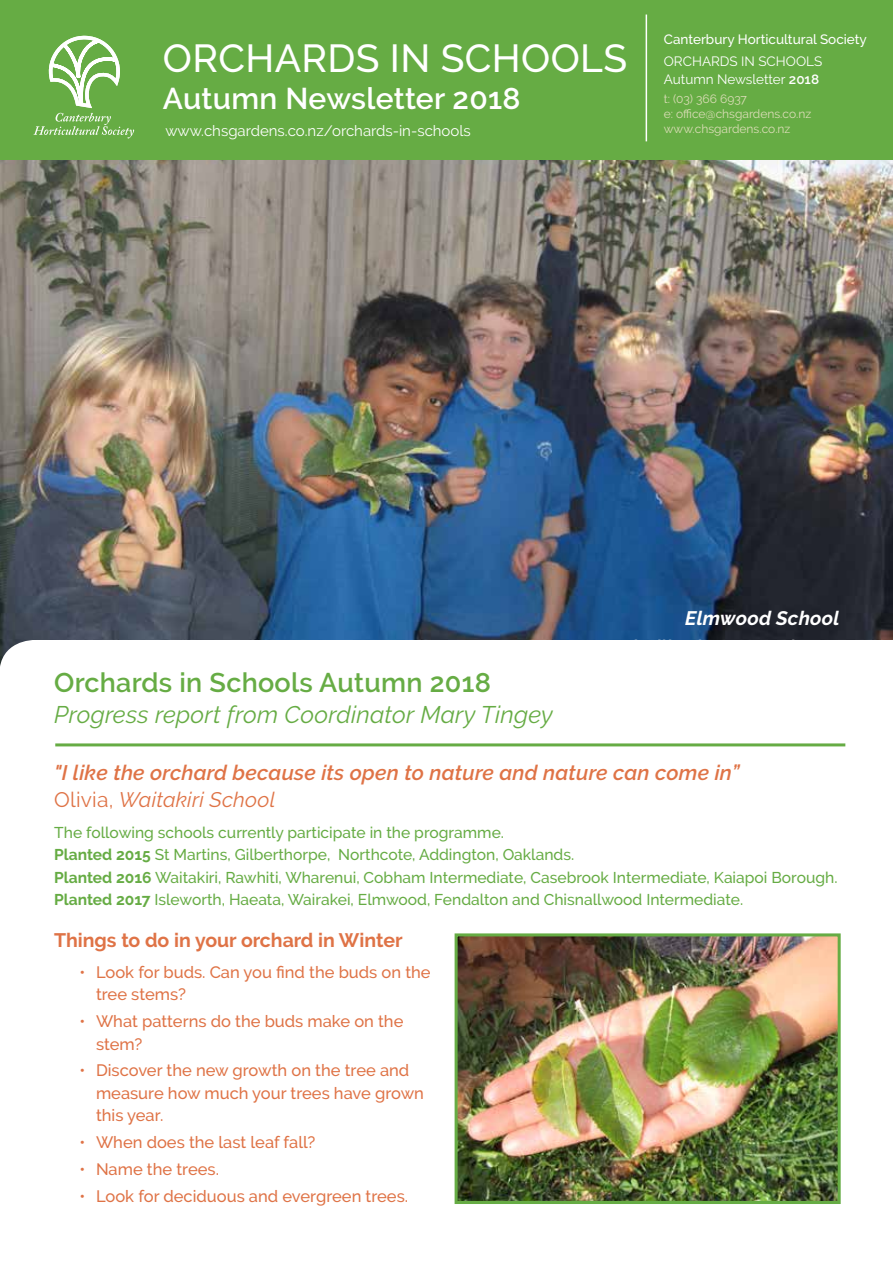
<style>
.page{position:relative;width:893px;height:1263px;background:#fff}
.page>*{position:absolute;margin:0;border:0;box-sizing:border-box;transform-origin:0 0}
.t1{font:500 39px "Raleway";letter-spacing:.01em;color:#fff}
.t2{font:600 30px "Raleway";letter-spacing:.01em;color:#fff}
.t3{font:600 27px "Raleway";letter-spacing:.01em;color:#66ac44}
.t4{font:italic 24px "Raleway";letter-spacing:.01em;color:#66ac44}
.t5{font:italic 600 21px/27px "Raleway";letter-spacing:.01em;color:#df7346}
.t6{font:700 19.5px "Raleway";color:#df7346}
.t7{font:italic 700 19.5px "Raleway";letter-spacing:.01em;color:#fff}
.t8{font:500 16.5px/22.5px "Raleway";color:#df7346}
.t9{font:500 15.6px/22.5px "Raleway";color:#66ac44}
.t10{font:15px "Raleway";color:#fff}
.t11{font:13.5px/18px "Raleway";color:#fff}
.t12{font:500 13.5px "Raleway";color:#fff}
.t13{font:12px/15px "Raleway";color:#dcddb8}
.s1{font-weight:600}
.s2{font-weight:400;font-style:normal}
.s3{font-weight:400}
.s4{font-weight:700}
</style>
<div class="page">
<img style="left:0;top:159px;width:893px;height:481px">
<div style="left:0;top:0;width:893px;height:159px;background:#66ac44"></div>
<hr style="left:646px;top:15px;width:1px;height:126px;background:#fff">
<img style="left:459px;top:937px;width:378px;height:263px">
<div style="left:455px;top:933px;width:386px;height:271px;border:3px solid #66ac44"></div>
<hr style="left:55px;top:743px;width:790px;height:3px;background:#66ac44">
<svg style="left:34px;top:35px;width:100px;height:103px"></svg>
<h1 class="t1" style="left:163px;top:35px;width:466px">ORCHARDS IN SCHOOLS</h1>
<h2 class="t2" style="left:163px;top:81px;width:359px">Autumn Newsletter 2018</h2>
<p class="t10" style="left:165px;top:122px;width:307px">www.chsgardens.co.nz/orchards-in-schools</p>
<p class="t12" style="left:664px;top:31px;width:205px">Canterbury Horticultural Society</p>
<p class="t11" style="left:664px;top:52px;width:160px">ORCHARDS IN SCHOOLS<br>Autumn Newsletter <span class="s1">2018</span></p>
<p class="t13" style="left:664px;top:91px;width:149px">t: (03) 366 6937<br>e: office@chsgardens.co.nz www.chsgardens.co.nz</p>
<p class="t7" style="left:685px;top:607px;width:156px">Elmwood School</p>
<h3 class="t3" style="left:54px;top:666px;width:438px">Orchards in Schools Autumn 2018</h3>
<h3 class="t4" style="left:54px;top:701px;width:500px">Progress report from Coordinator Mary Tingey</h3>
<h3 class="t5" style="left:54px;top:759px;width:687px">"I like the orchard because its open to nature and nature can come in”<br><span class="s2">Olivia,</span> <span class="s3">Waitakiri School</span></h3>
<p class="t9" style="left:54px;top:821px;width:785px">The following schools currently participate in the programme.<br><span class="s4">Planted 2015</span> St Martins, Gilberthorpe, Northcote, Addington, Oaklands.<br><span class="s4">Planted 2016</span> Waitakiri, Rawhiti, Wharenui, Cobham Intermediate, Casebrook Intermediate, Kaiapoi Borough.<br><span class="s4">Planted 2017</span> Isleworth, Haeata, Wairakei, Elmwood, Fendalton and Chisnallwood Intermediate.</p>
<p class="t6" style="left:54px;top:928px;width:350px">Things to do in your orchard in Winter</p>
<p class="t8" style="left:96px;top:961px;width:336px;text-indent:-16px">• Look for buds. Can you find the buds on the tree stems?</p>
<p class="t8" style="left:96px;top:1010px;width:309px;text-indent:-16px">• What patterns do the buds make on the stem?</p>
<p class="t8" style="left:96px;top:1059px;width:330px;text-indent:-16px">• Discover the new growth on the tree and measure how much your trees have grown this year.</p>
<p class="t8" style="left:80px;top:1131px;width:237px">• When does the last leaf fall?</p>
<p class="t8" style="left:80px;top:1158px;width:141px">• Name the trees.</p>
<p class="t8" style="left:80px;top:1184px;width:330px">• Look for deciduous and evergreen trees.</p>
</div>
